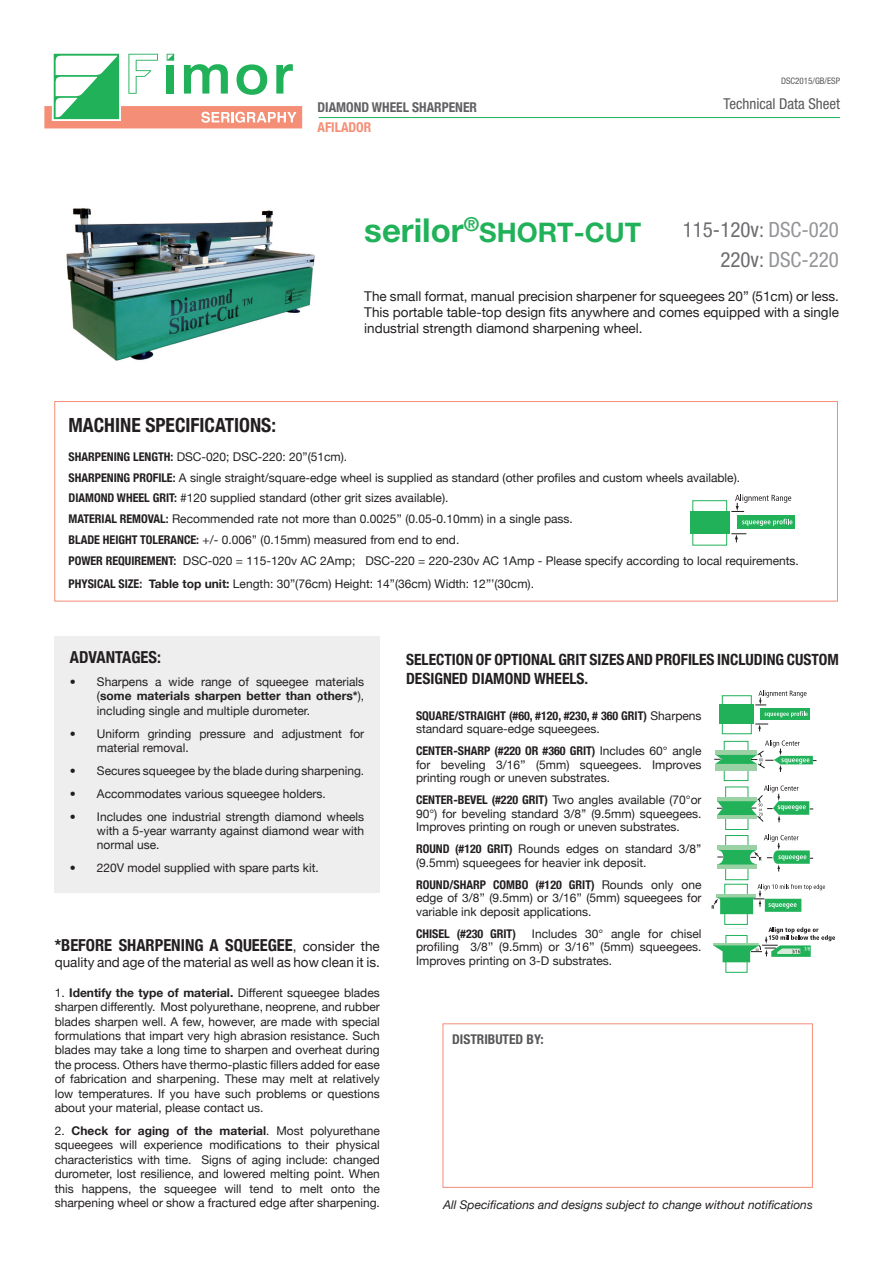
<style>
.page{position:relative;width:893px;height:1263px;background:#fff}
.page>*{position:absolute;margin:0;border:0;box-sizing:border-box;transform-origin:0 0}
.t1{font:700 27px "Helvetica Neue LT Pro";color:#21b259}
.t2{font:condensed 21px "Helvetica Neue LT Pro";color:#6c6d70}
.t3{font:condensed 21px "Helvetica Neue LT Pro";color:#939598}
.t4{font:700 condensed 19.5px "Helvetica Neue";color:#231f20}
.t5{font:700 condensed 16.5px "Helvetica Neue";color:#231f20}
.t6{font:700 condensed 15.45px/18.6px "Helvetica Neue";color:#231f20}
.t7{font:condensed 15px "Helvetica Neue LT Pro";color:#57585a}
.t8{font:13.5px/16.2px "Helvetica Neue";color:#231f20;text-align:justify}
.t9{font:700 condensed 13.5px "Helvetica Neue";color:#616164}
.t10{font:700 condensed 13.5px "Helvetica Neue LT Pro";color:#57585a}
.t11{font:700 condensed 13.5px "Helvetica Neue";color:#f58e76}
.t12{font:12px/14.4px "Helvetica Neue";color:#231f20;text-align:justify}
.t13{font:700 condensed 12px/13.5px "Helvetica Neue";color:#231f20}
.t14{font:italic 12px "Helvetica Neue";color:#231f20}
.t15{font:condensed 9px "Helvetica Neue LT Pro";color:#57585a}
.s1{font-size:33px}
.s2{color:#939598}
.s3{color:#6c6d70}
.s4{font-weight:700;font-stretch:condensed}
.s5{font-weight:700}
.s6{font-weight:400;font-stretch:normal;font-size:13.5px}
.s7{font-weight:400;font-stretch:normal}
</style>
<div class="page">
<img style="left:66px;top:208px;width:249px;height:153px">
<div style="left:55px;top:636px;width:325px;height:256px;background:#eeeeef"></div>
<div style="left:54px;top:401px;width:784px;height:200px;border:1px solid #f58e76"></div>
<div style="left:722px;top:695px;width:29px;height:39px;background:#fff;border:1px solid #21b259"></div>
<div style="left:720px;top:704px;width:34px;height:20px;background:#21b259"></div>
<div style="left:760px;top:708px;width:49px;height:12px;background:#21b259"></div>
<div style="left:725px;top:787px;width:23px;height:43px;border:1px solid #21b259"></div>
<div style="left:725px;top:835px;width:23px;height:45px;border:1px solid #21b259"></div>
<svg style="left:755px;top:724px;width:13px;height:7px"></svg>
<svg style="left:755px;top:690px;width:53px;height:27px"></svg>
<svg style="left:714px;top:740px;width:102px;height:82px"></svg>
<svg style="left:717px;top:835px;width:96px;height:36px"></svg>
<svg style="left:712px;top:884px;width:113px;height:30px"></svg>
<svg style="left:713px;top:924px;width:122px;height:38px"></svg>
<div style="left:693px;top:500px;width:34px;height:45px;background:#fff;border:1px solid #21b259"></div>
<div style="left:690px;top:511px;width:40px;height:22px;background:#21b259"></div>
<div style="left:737px;top:515px;width:58px;height:14px;background:#21b259"></div>
<svg style="left:731px;top:533px;width:15px;height:9px"></svg>
<svg style="left:731px;top:494px;width:60px;height:18px"></svg>
<svg style="left:742px;top:519px;width:50px;height:7px"></svg>
<div style="left:443px;top:1023px;width:370px;height:165px;border:1px solid #f58e76"></div>
<svg style="left:44px;top:53px;width:259px;height:76px"></svg>
<hr style="left:319px;top:117px;width:521px;height:1px;background:#21b259">
<p class="t9" style="left:317px;top:99px;width:161px">DIAMOND WHEEL SHARPENER</p>
<p class="t11" style="left:317px;top:119px;width:55px">AFILADOR</p>
<p class="t1" style="left:364px;top:215px;width:278px"><span class="s1">serilor</span><sup>®</sup>SHORT-CUT</p>
<p class="t15" style="left:781px;top:76px;width:60px">DSC2015/GB/ESP</p>
<p class="t7" style="left:723px;top:95px;width:118px">Technical Data Sheet</p>
<p class="t2" style="left:683px;top:218px;width:158px">115-120v: <span class="s2">DSC-020</span></p>
<p class="t3" style="left:720px;top:248px;width:120px"><span class="s3">220v:</span> DSC-220</p>
<p class="t8" style="left:364px;top:288px;width:476px">The small format, manual precision sharpener for squeegees 20” (51cm) or less.<br>This portable table-top design fits anywhere and comes equipped with a single industrial strength diamond sharpening wheel.</p>
<p class="t4" style="left:69px;top:413px;width:209px">MACHINE SPECIFICATIONS:</p>
<p class="t12" style="left:69px;top:449px;width:280px"><span class="s4">SHARPENING LENGTH:</span> DSC-020; DSC-220: 20”(51cm).</p>
<p class="t12" style="left:69px;top:470px;width:673px"><span class="s4">SHARPENING PROFILE:</span> A single straight/square-edge wheel is supplied as standard (other profiles and custom wheels available).</p>
<p class="t12" style="left:69px;top:491px;width:381px"><span class="s4">DIAMOND WHEEL GRIT:</span> #120 supplied standard (other grit sizes available).</p>
<p class="t12" style="left:69px;top:511px;width:506px"><span class="s4">MATERIAL REMOVAL:</span> Recommended rate not more than 0.0025’’ (0.05-0.10mm) in a single pass.</p>
<p class="t12" style="left:69px;top:532px;width:392px"><span class="s4">BLADE HEIGHT TOLERANCE:</span> +/- 0.006’’ (0.15mm) measured from end to end.</p>
<p class="t12" style="left:69px;top:553px;width:732px"><span class="s4">POWER REQUIREMENT:</span> DSC-020 = 115-120v AC 2Amp; DSC-220 = 220-230v AC 1Amp - Please specify according to local requirements.</p>
<p class="t12" style="left:69px;top:576px;width:467px"><span class="s4">PHYSICAL SIZE:</span> <span class="s5">Table top unit:</span> Length: 30”(76cm) Height: 14”(36cm) Width: 12”’(30cm).</p>
<p class="t5" style="left:70px;top:647px;width:93px">ADVANTAGES:</p>
<p class="t12" style="left:97px;top:674px;width:269px;text-indent:-27px">• Sharpens a wide range of squeegee materials (<span class="s5">some materials sharpen better than others*</span>), including single and multiple durometer.</p>
<p class="t12" style="left:97px;top:726px;width:269px;text-indent:-27px">• Uniform grinding pressure and adjustment for material removal.</p>
<p class="t12" style="left:70px;top:763px;width:296px">• Secures squeegee by the blade during sharpening.</p>
<p class="t12" style="left:70px;top:786px;width:257px">• Accommodates various squeegee holders.</p>
<p class="t12" style="left:97px;top:809px;width:269px;text-indent:-27px">• Includes one industrial strength diamond wheels with a 5-year warranty against diamond wear with normal use.</p>
<p class="t12" style="left:70px;top:861px;width:250px">• 220V model supplied with spare parts kit.</p>
<p class="t5" style="left:55px;top:935px;width:327px">*BEFORE SHARPENING A SQUEEGEE<span class="s6">, consider the</span></p>
<p class="t8" style="left:55px;top:954px;width:327px">quality and age of the material as well as how clean it is.</p>
<p class="t12" style="left:55px;top:985px;width:327px">1. <span class="s5">Identify the type of material.</span> Different squeegee blades sharpen differently. Most polyurethane, neoprene, and rubber blades sharpen well. A few, however, are made with special formulations that impart very high abrasion resistance. Such blades may take a long time to sharpen and overheat during the process. Others have thermo-plastic fillers added for ease of fabrication and sharpening. These may melt at relatively low temperatures. If you have such problems or questions about your material, please contact us.</p>
<p class="t12" style="left:55px;top:1123px;width:327px">2. <span class="s5">Check for aging of the material</span>. Most polyurethane squeegees will experience modifications to their physical characteristics with time. Signs of aging include: changed durometer, lost resilience, and lowered melting point. When this happens, the squeegee will tend to melt onto the sharpening wheel or show a fractured edge after sharpening.</p>
<p class="t6" style="left:406px;top:650px;width:434px">SELECTION OF OPTIONAL GRIT SIZES AND PROFILES INCLUDING CUSTOM<br>DESIGNED DIAMOND WHEELS.</p>
<p class="t13" style="left:416px;top:709px;width:287px">SQUARE/STRAIGHT (#60, #120, #230, # 360 GRIT) <span class="s7">Sharpens standard square-edge squeegees.</span></p>
<p class="t12" style="left:416px;top:744px;width:287px;line-height:13.5px"><span class="s4">CENTER-SHARP (#220 OR #360 GRIT)</span> Includes 60° angle for beveling 3/16’’ (5mm) squeegees. Improves printing rough or uneven substrates.</p>
<p class="t12" style="left:416px;top:793px;width:287px;line-height:13.5px"><span class="s4">CENTER-BEVEL (#220 GRIT)</span> Two angles available (70°or 90°) for beveling standard 3/8’’ (9.5mm) squeegees.<br>Improves printing on rough or uneven substrates.</p>
<p class="t12" style="left:416px;top:842px;width:287px;line-height:13.5px"><span class="s4">ROUND (#120 GRIT)</span> Rounds edges on standard 3/8’’ (9.5mm) squeegees for heavier ink deposit.</p>
<p class="t12" style="left:416px;top:878px;width:287px;line-height:13.5px"><span class="s4">ROUND/SHARP COMBO (#120 GRIT)</span> Rounds only one edge of 3/8’’ (9.5mm) or 3/16’’ (5mm) squeegees for variable ink deposit applications.</p>
<p class="t13" style="left:416px;top:927px;width:101px">CHISEL (#230 GRIT)</p>
<p class="t12" style="left:416px;top:927px;width:287px;line-height:13.5px;text-indent:116px">Includes 30° angle for chisel profiling 3/8’’ (9.5mm) or 3/16’’ (5mm) squeegees.<br>Improves printing on 3-D substrates.</p>
<p class="t10" style="left:452px;top:1031px;width:93px">DISTRIBUTED BY:</p>
<p class="t14" style="left:443px;top:1198px;width:371px">All Specifications and designs subject to change without notifications</p>
</div>
